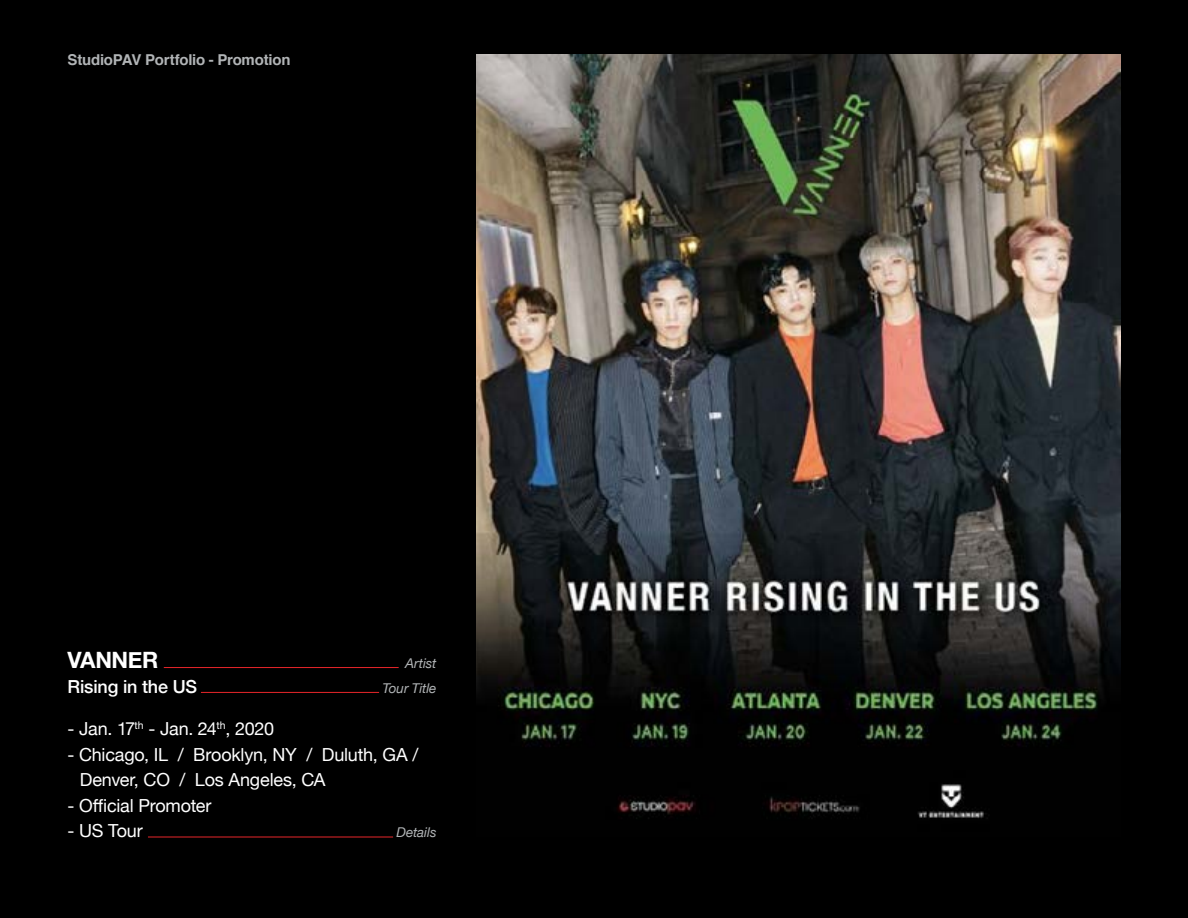
<style>
.page{position:relative;width:1188px;height:918px;background:#000}
.page>*{position:absolute;margin:0;border:0;box-sizing:border-box;transform-origin:0 0}
.t1{font:700 22.5px "Helvetica Neue";letter-spacing:-.02em;color:#fff}
.t2{font:18px/25.5px "Helvetica Neue";letter-spacing:-.01em;color:#fff}
.t3{font:500 18px "Helvetica Neue";letter-spacing:-.01em;color:#fff}
.t4{font:700 15px "Helvetica";letter-spacing:-.015em;color:#b1b4b6}
.t5{font:italic 13.5px/25px "Helvetica Neue";letter-spacing:-.01em;color:#b1b4b6;text-align:right}
</style>
<div class="page">
<hr style="left:148px;top:837px;width:245px;height:1px;background:#e9262a">
<hr style="left:164px;top:667px;width:235px;height:1px;background:#e9262a">
<hr style="left:201px;top:692px;width:178px;height:1px;background:#e9262a">
<img style="left:477px;top:54px;width:643px;height:765px">
<p class="t4" style="left:68px;top:48px;width:225px">StudioPAV Portfolio - Promotion</p>
<p class="t1" style="left:68px;top:642px;width:92px">VANNER</p>
<p class="t5" style="left:382px;top:651px;width:56px">Artist<br>Tour Title</p>
<p class="t3" style="left:68px;top:672px;width:131px">Rising in the US</p>
<p class="t2" style="left:68px;top:717px;width:208px">- Jan. 17<sup>th</sup> - Jan. 24<sup>th</sup>, 2020</p>
<p class="t2" style="left:80px;top:742px;width:340px;text-indent:-12px">- Chicago, IL / Brooklyn, NY / Duluth, GA /<br>Denver, CO / Los Angeles, CA</p>
<p class="t2" style="left:68px;top:793px;width:145px">- Official Promoter</p>
<p class="t2" style="left:68px;top:819px;width:77px">- US Tour</p>
<p class="t5" style="left:396px;top:821px;width:42px">Details</p>
</div>
